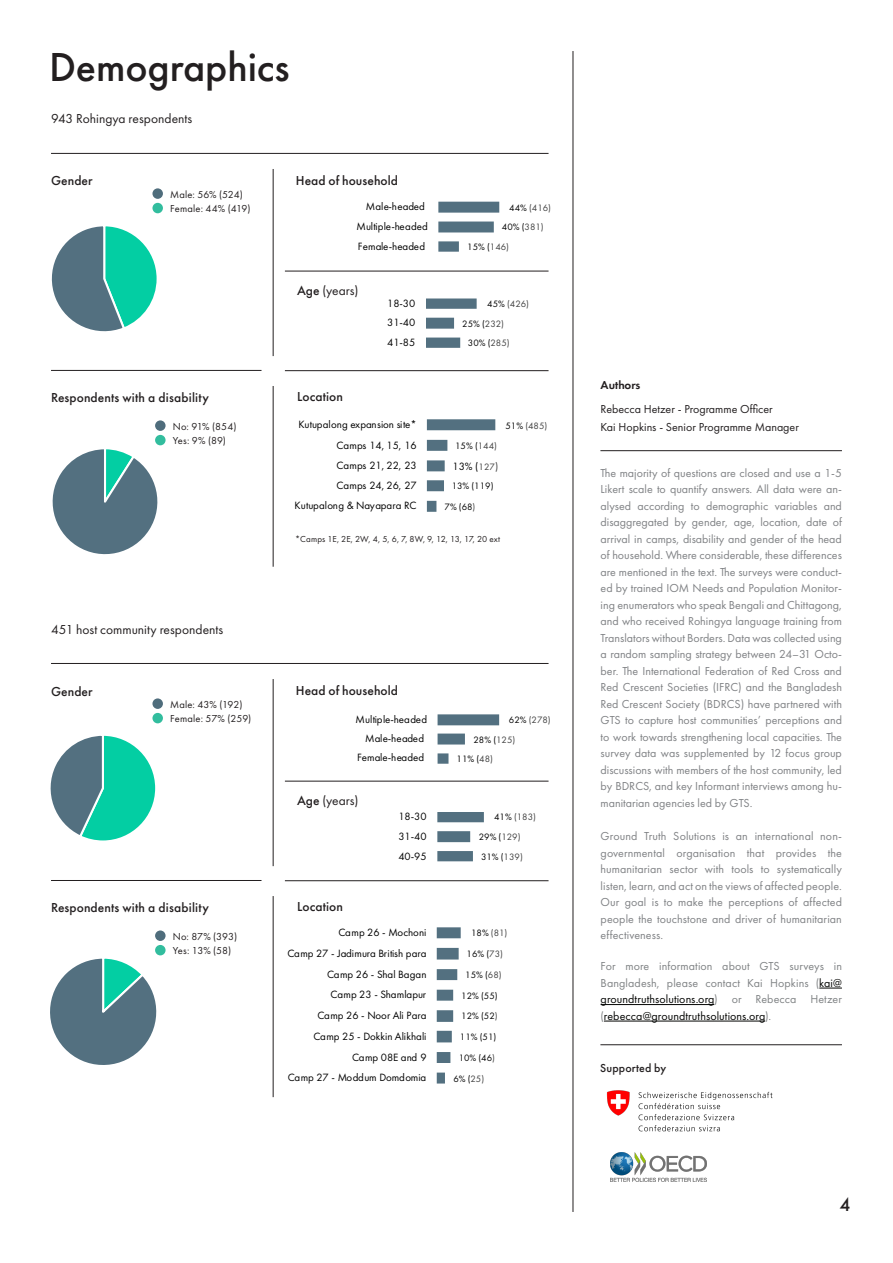
<style>
.page{position:relative;width:893px;height:1263px;background:#fff}
.page>*{position:absolute;margin:0;border:0;box-sizing:border-box;transform-origin:0 0}
.t1{font:500 42px "Futura PT";letter-spacing:-.005em;color:#231f20}
.t2{font:500 19.5px "Futura PT";color:#231f20}
.P2{font:500 13.5px "Futura PT";letter-spacing:.005em;color:#231f20}
.P2_copy{font:13.5px "Futura PT";color:#231f20}
.P2-2{font:13.5px "Futura PT";color:#231f20}
.P2_copy-2{font:500 13.5px "Futura PT";letter-spacing:.005em;color:#231f20}
.Body{font:12px/16.5px "Futura PT";color:#808285;text-align:justify}
.P2_copy-3{font:12px/16.5px "Futura PT";letter-spacing:.005em;color:#808285;text-align:justify}
.P2_copy-4{font:12px/16.5px "Futura PT";letter-spacing:.005em;color:#808385;text-align:justify}
.Body-2{font:12px "Futura PT";color:#231f20}
.Footnote_2{font:500 12px "Futura PT";letter-spacing:.01em;color:#231f20}
.Body-3{font:600 12px "Futura PT";color:#231f20}
.t3{font:10.95px/20.7px "Futura PT";letter-spacing:-.005em;color:#000;text-align:right}
.t4{font:10.5px/14.4px "Futura PT";letter-spacing:.01em;color:#231f20}
.t5{font:9.6px/20.2px "Futura PT";letter-spacing:.005em;color:#000}
.t6{font:9.6px/19.6px "Futura PT";letter-spacing:.005em;color:#404040}
.t7{font:9px "Futura PT";letter-spacing:.01em;color:#231f20}
.s1{font-weight:500}
.s2{color:#000}
.s3{color:#404040}
.s4{font-size:9.6px;color:#404040}
.s5{color:#040503}
</style>
<div class="page">
<hr style="left:573px;top:51px;width:1px;height:1161px;background:#231f20">
<div style="left:152px;top:188px;width:11px;height:11px;background:#4f6d7c;border-radius:50%"></div>
<div style="left:152px;top:203px;width:11px;height:10px;background:#32bd9e;border-radius:50%"></div>
<hr style="left:51px;top:153px;width:498px;height:1px;background:#231f20">
<hr style="left:273px;top:169px;width:1px;height:187px;background:#231f20">
<hr style="left:285px;top:370px;width:264px;height:1px;background:#231f20">
<hr style="left:285px;top:271px;width:264px;height:1px;background:#231f20">
<svg style="left:51px;top:226px;width:106px;height:106px"></svg>
<svg style="left:427px;top:419px;width:68px;height:93px"></svg>
<svg style="left:426px;top:298px;width:51px;height:50px"></svg>
<hr style="left:51px;top:370px;width:210px;height:1px;background:#231f20">
<div style="left:155px;top:420px;width:11px;height:11px;background:#4f6d7c;border-radius:50%"></div>
<div style="left:155px;top:435px;width:11px;height:10px;background:#32bd9e;border-radius:50%"></div>
<svg style="left:52px;top:449px;width:106px;height:106px"></svg>
<hr style="left:273px;top:386px;width:1px;height:181px;background:#231f20">
<svg style="left:819px;top:988px;width:23px;height:1px"></svg>
<hr style="left:601px;top:1004px;width:113px;height:1px;background:#040503">
<hr style="left:604px;top:1021px;width:161px;height:1px;background:#040503">
<hr style="left:600px;top:1044px;width:242px;height:1px;background:#231f20">
<img style="left:611px;top:1152px;width:95px;height:30px">
<img style="left:606px;top:1090px;width:167px;height:42px">
<div style="left:152px;top:698px;width:11px;height:11px;background:#4f6d7c;border-radius:50%"></div>
<div style="left:152px;top:713px;width:11px;height:10px;background:#32bd9e;border-radius:50%"></div>
<hr style="left:51px;top:663px;width:498px;height:1px;background:#231f20">
<hr style="left:273px;top:679px;width:1px;height:187px;background:#231f20">
<hr style="left:285px;top:880px;width:264px;height:1px;background:#231f20">
<hr style="left:285px;top:781px;width:264px;height:1px;background:#231f20">
<svg style="left:50px;top:735px;width:106px;height:106px"></svg>
<hr style="left:51px;top:880px;width:210px;height:1px;background:#231f20">
<div style="left:155px;top:930px;width:11px;height:11px;background:#4f6d7c;border-radius:50%"></div>
<div style="left:155px;top:945px;width:11px;height:10px;background:#32bd9e;border-radius:50%"></div>
<svg style="left:50px;top:955px;width:112px;height:110px"></svg>
<hr style="left:273px;top:896px;width:1px;height:201px;background:#231f20">
<svg style="left:437px;top:812px;width:47px;height:49px"></svg>
<svg style="left:438px;top:202px;width:61px;height:50px"></svg>
<svg style="left:438px;top:714px;width:61px;height:50px"></svg>
<svg style="left:437px;top:927px;width:24px;height:156px"></svg>
<hr style="left:600px;top:450px;width:242px;height:1px;background:#231f20">
<h1 class="t1" style="left:49px;top:42px;width:242px">Demographics</h1>
<p class="P2_copy" style="left:51px;top:111px;width:143px">943 Rohingya respondents</p>
<p class="P2_copy-2" style="left:51px;top:173px;width:43px">Gender</p>
<p class="t4" style="left:170px;top:187px;width:82px">Male: 56% (524)<br>Female: 44% (419)</p>
<p class="P2" style="left:51px;top:389px;width:159px">Respondents with a disability</p>
<p class="t4" style="left:173px;top:419px;width:65px">No: 91% (854)</p>
<p class="t4" style="left:173px;top:433px;width:55px">Yes: 9% (89)</p>
<p class="P2_copy" style="left:51px;top:621px;width:174px">451 host community respondents</p>
<p class="P2_copy-2" style="left:51px;top:683px;width:43px">Gender</p>
<p class="t4" style="left:170px;top:697px;width:83px">Male: 43% (192)<br>Female: 57% (259)</p>
<p class="P2" style="left:296px;top:172px;width:104px">Head of household</p>
<p class="t3" style="left:356px;top:197px;width:73px;line-height:19.6px;text-align:left;text-indent:9px">Male-headed<br>Multiple-headed<br>Female-headed</p>
<p class="P2-2" style="left:297px;top:282px;width:63px"><span class="s1">Age</span> (years)</p>
<p class="t3" style="left:387px;top:293px;width:30px;line-height:19.5px;text-align:justify">18-30<br>31-40<br>41-85</p>
<p class="t6" style="left:509px;top:198px;width:43px"><span class="s2">44%</span> (416)</p>
<p class="t5" style="left:502px;top:217px;width:43px">40% (<span class="s3">381)</span></p>
<p class="t5" style="left:467px;top:237px;width:43px">15% (<span class="s3">146)</span></p>
<p class="t6" style="left:487px;top:294px;width:43px"><span class="s2">45%</span> (426)</p>
<p class="t5" style="left:462px;top:313px;width:43px">25% (<span class="s3">232)</span></p>
<p class="t5" style="left:468px;top:333px;width:43px">30% (<span class="s3">285)</span></p>
<p class="P2" style="left:297px;top:389px;width:47px">Location</p>
<p class="t3" style="left:295px;top:414px;width:124px;line-height:20.2px">Kutupalong expansion site*<br>Camps 14, 15, 16<br>Camps 21, 22, 23<br>Camps 24, 26, 27<br>Kutupalong &amp; Nayapara RC</p>
<p class="t5" style="left:455px;top:435px;width:43px">15% (<span class="s3">144)</span></p>
<p class="t3" style="left:453px;top:455px;width:47px">13% (<span class="s4">127</span><span class="s3">)</span></p>
<p class="t5" style="left:445px;top:476px;width:50px;text-indent:7px">13% (119)<br>7% (68<span class="s3">)</span></p>
<p class="t6" style="left:505px;top:415px;width:43px"><span class="s2">51%</span> (485)</p>
<p class="t7" style="left:295px;top:534px;width:207px">*Camps 1E, 2E, 2W, 4, 5, 6, 7, 8W, 9, 12, 13, 17, 20 ext</p>
<p class="P2" style="left:296px;top:682px;width:104px">Head of household</p>
<p class="t3" style="left:356px;top:710px;width:73px;line-height:19.2px">Multiple-headed<br>Male-headed<br>Female-headed</p>
<p class="P2-2" style="left:297px;top:792px;width:63px"><span class="s1">Age</span> (years)</p>
<p class="t3" style="left:398px;top:807px;width:30px;line-height:19.6px;text-align:justify">18-30<br>31-40<br>40-95</p>
<p class="t6" style="left:509px;top:710px;width:43px"><span class="s2">62%</span> (278)</p>
<p class="t5" style="left:473px;top:729px;width:43px">28% (<span class="s3">125)</span></p>
<p class="t5" style="left:457px;top:748px;width:38px">11% (<span class="s3">48)</span></p>
<p class="t6" style="left:479px;top:807px;width:59px;text-indent:15px"><span class="s2">41%</span> (183)<br><span class="s2">29% (</span>129)<br><span class="s2">31% (</span>139)</p>
<p class="P2" style="left:51px;top:899px;width:159px">Respondents with a disability</p>
<p class="P2" style="left:297px;top:899px;width:47px">Location</p>
<p class="t4" style="left:173px;top:929px;width:66px">No: 87% (393)</p>
<p class="t4" style="left:173px;top:943px;width:60px">Yes: 13% (58)</p>
<p class="t3" style="left:287px;top:922px;width:141px">Camp 26 - Mochoni<br>Camp 27 - Jadimura British para<br>Camp 26 - Shal Bagan<br>Camp 23 - Shamlapur<br>Camp 26 - Noor Ali Para<br>Camp 25 - Dokkin Alikhali<br>Camp 08E and 9<br>Camp 27 - Moddum Domdomia</p>
<p class="t6" style="left:471px;top:923px;width:38px"><span class="s2">18%</span> (81)</p>
<p class="t5" style="left:467px;top:944px;width:38px">16% (<span class="s3">73)</span></p>
<p class="t5" style="left:465px;top:964px;width:38px">15% (<span class="s3">68)</span></p>
<p class="t5" style="left:461px;top:985px;width:38px">12% (55)</p>
<p class="t5" style="left:461px;top:1006px;width:38px">12% (52<span class="s3">)</span></p>
<p class="t5" style="left:460px;top:1027px;width:38px">11% (51)</p>
<p class="t5" style="left:459px;top:1047px;width:38px">10% (46<span class="s3">)</span></p>
<p class="t5" style="left:453px;top:1068px;width:32px">6% (<span class="s3">25)</span></p>
<p class="Body-3" style="left:601px;top:377px;width:41px">Authors</p>
<p class="Body-2" style="left:601px;top:401px;width:174px">Rebecca Hetzer - Programme Officer</p>
<p class="Body-2" style="left:601px;top:419px;width:200px">Kai Hopkins - Senior Programme Manager</p>
<p class="Body" style="left:601px;top:465px;width:243px">The majority of questions are closed and use a 1-5<br>Likert scale to quantify answers. All data were an&shy;alysed according to demographic variables and disaggregated by gender, age, location, date of arrival in camps, disability and gender of the head of household. Where considerable, these differences are mentioned in the text. The surveys were conduct&shy;ed by trained IOM Needs and Population Monitor&shy;ing enumerators who speak Bengali and Chittagong, and who received Rohingya language training from Translators without Borders. Data was collected using a random sampling strategy between 24–31 Octo&shy;ber. The International Federation of Red Cross and Red Crescent Societies (IFRC) and the Bangladesh Red Crescent Society (BDRCS) have partnered with GTS to capture host communities’ perceptions and to work towards strengthening local capacities. The survey data was supplemented by 12 focus group discussions with members of the host community, led by BDRCS, and key Informant interviews among hu&shy;manitarian agencies led by GTS.</p>
<p class="P2_copy-3" style="left:601px;top:828px;width:243px">Ground Truth Solutions is an international non&shy;governmental organisation that provides the humanitarian sector with tools to systematically listen, learn, and act on the views of affected people.<br>Our goal is to make the perceptions of affected people the touchstone and driver of humanitarian effectiveness.</p>
<p class="P2_copy-4" style="left:601px;top:958px;width:243px">For more information about GTS surveys in Bangladesh, please contact Kai Hopkins (<span class="s5">kai@ groundtruthsolutions.org</span>) or Rebecca Hetzer (<span class="s5">rebecca@groundtruthsolutions.org</span>).</p>
<p class="Footnote_2" style="left:600px;top:1060px;width:67px">Supported by</p>
<h2 class="t2" style="left:839px;top:1192px;width:13px">4</h2>
</div>
